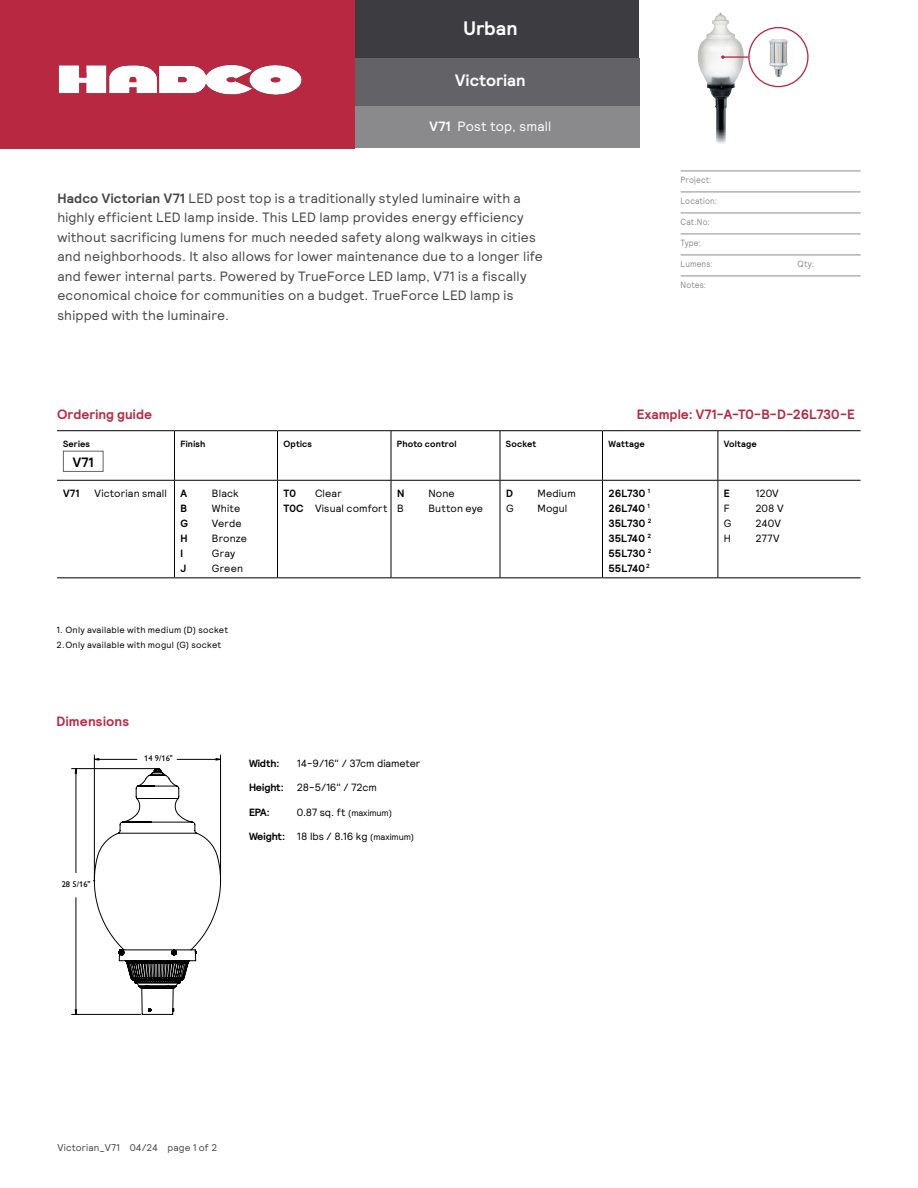
<style>
.page{position:relative;width:918px;height:1188px;background:#fff}
.page>*{position:absolute;margin:0;border:0;box-sizing:border-box;transform-origin:0 0}
.t1{font:700 19.5px "Signify Relative";color:#fff}
.t2{font:700 16.5px "Signify Relative";letter-spacing:.01em;color:#fff}
.t3{font:13.5px/19.5px "Signify Relative";letter-spacing:.015em;color:#464547}
.t4{font:700 13.5px "Signify Relative";letter-spacing:.005em;color:#b82841}
.t5{font:13.5px "Signify Relative";letter-spacing:.01em;color:#fff}
.t6{font:700 13.5px "Signify Relative";color:#000}
.t7{font:10.5px/15px "Signify Relative";letter-spacing:.01em;color:#000}
.t8{font:700 10.5px/15px "Signify Relative";color:#000}
.t9{font:10.5px "Signify Relative";letter-spacing:-.01em;color:#000}
.t10{font:9.75px "Signify Relative";letter-spacing:.015em;color:#464547}
.t11{font:9px/14.9px "Signify Relative";letter-spacing:.03em;color:#000}
.t12{font:700 9px "Signify Relative";letter-spacing:.015em;color:#000}
.t13{font:9px "Signify Relative";letter-spacing:.02em;color:#8a8c8e;scale:.9 1}
.t14{font:8.4px "Gill Sans Alt One";color:#000}
.s1{font-weight:700}
.s2{font-size:9px}
</style>
<div class="page">
<div style="left:0;top:0;width:355px;height:148px;background:#b82841"></div>
<div style="left:355px;top:0;width:285px;height:58px;background:#3c3c41"></div>
<div style="left:355px;top:58px;width:285px;height:48px;background:#636367"></div>
<div style="left:355px;top:106px;width:285px;height:42px;background:#8a8a8d"></div>
<img style="left:58px;top:64px;width:244px;height:31px">
<hr style="left:681px;top:171px;width:180px;height:1px;background:#8a8c8e">
<hr style="left:681px;top:192px;width:180px;height:1px;background:#8a8c8e">
<hr style="left:681px;top:213px;width:180px;height:1px;background:#8a8c8e">
<hr style="left:681px;top:234px;width:180px;height:1px;background:#8a8c8e">
<hr style="left:681px;top:255px;width:180px;height:1px;background:#8a8c8e">
<hr style="left:681px;top:276px;width:180px;height:1px;background:#8a8c8e">
<img style="left:698px;top:12px;width:46px;height:132px">
<img style="left:769px;top:39px;width:19px;height:38px">
<div style="left:748px;top:27px;width:61px;height:60px;border:1px solid #b82841;border-radius:50%"></div>
<hr style="left:723px;top:56px;width:26px;height:2px;background:#b82841">
<hr style="left:57px;top:577px;width:117px;height:1px;background:#000">
<hr style="left:174px;top:577px;width:104px;height:1px;background:#000">
<hr style="left:278px;top:577px;width:113px;height:1px;background:#000">
<hr style="left:391px;top:577px;width:109px;height:1px;background:#000">
<hr style="left:500px;top:577px;width:102px;height:1px;background:#000">
<hr style="left:603px;top:577px;width:115px;height:1px;background:#000">
<hr style="left:718px;top:577px;width:143px;height:1px;background:#000">
<hr style="left:174px;top:481px;width:1px;height:96px;background:#000">
<hr style="left:277px;top:481px;width:1px;height:96px;background:#000">
<hr style="left:391px;top:481px;width:1px;height:96px;background:#000">
<hr style="left:500px;top:481px;width:1px;height:96px;background:#000">
<hr style="left:602px;top:481px;width:1px;height:96px;background:#000">
<hr style="left:718px;top:481px;width:1px;height:96px;background:#000">
<hr style="left:174px;top:431px;width:1px;height:49px;background:#000">
<hr style="left:277px;top:431px;width:1px;height:49px;background:#000">
<hr style="left:391px;top:431px;width:1px;height:49px;background:#000">
<hr style="left:500px;top:431px;width:1px;height:49px;background:#000">
<hr style="left:602px;top:431px;width:1px;height:49px;background:#000">
<hr style="left:718px;top:431px;width:1px;height:49px;background:#000">
<hr style="left:57px;top:480px;width:117px;height:1px;background:#000">
<hr style="left:174px;top:480px;width:104px;height:1px;background:#000">
<hr style="left:278px;top:480px;width:113px;height:1px;background:#000">
<hr style="left:391px;top:480px;width:109px;height:1px;background:#000">
<hr style="left:500px;top:480px;width:102px;height:1px;background:#000">
<hr style="left:603px;top:480px;width:115px;height:1px;background:#000">
<hr style="left:718px;top:480px;width:143px;height:1px;background:#000">
<hr style="left:57px;top:430px;width:117px;height:1px;background:#000">
<hr style="left:174px;top:430px;width:104px;height:1px;background:#000">
<hr style="left:278px;top:430px;width:113px;height:1px;background:#000">
<hr style="left:391px;top:430px;width:109px;height:1px;background:#000">
<hr style="left:500px;top:430px;width:102px;height:1px;background:#000">
<hr style="left:603px;top:430px;width:115px;height:1px;background:#000">
<hr style="left:718px;top:430px;width:143px;height:1px;background:#000">
<div style="left:63px;top:451px;width:41px;height:21px;border:1px solid #636466"></div>
<hr style="left:72px;top:768px;width:84px;height:1px;background:#000">
<hr style="left:72px;top:1014px;width:69px;height:1px;background:#000">
<hr style="left:94px;top:755px;width:1px;height:124px;background:#000">
<hr style="left:220px;top:755px;width:1px;height:124px;background:#000">
<svg style="left:74px;top:768px;width:3px;height:247px"></svg>
<svg style="left:94px;top:758px;width:127px;height:3px"></svg>
<svg style="left:93px;top:768px;width:128px;height:247px"></svg>
<h1 class="t1" style="left:463px;top:15px;width:56px">Urban</h1>
<p class="t2" style="left:455px;top:70px;width:72px">Victorian</p>
<p class="t5" style="left:430px;top:118px;width:123px"><span class="s1">V71</span> Post top, small</p>
<p class="t3" style="left:57px;top:188px;width:487px"><span class="s1">Hadco Victorian V71</span> LED post top is a traditionally styled luminaire with a highly efficient LED lamp inside. This LED lamp provides energy efficiency without sacrificing lumens for much needed safety along walkways in cities and neighborhoods. It also allows for lower maintenance due to a longer life and fewer internal parts. Powered by TrueForce LED lamp, V71 is a fiscally economical choice for communities on a budget. TrueForce LED lamp is shipped with the luminaire.</p>
<p class="t13" style="left:681px;top:174px;width:36px">Project:</p>
<p class="t13" style="left:681px;top:195px;width:42px">Location:</p>
<p class="t13" style="left:681px;top:216px;width:34px">Cat.No:</p>
<p class="t13" style="left:681px;top:237px;width:24px">Type:</p>
<p class="t13" style="left:681px;top:258px;width:37px">Lumens:</p>
<p class="t13" style="left:798px;top:258px;width:20px">Qty:</p>
<p class="t13" style="left:681px;top:279px;width:30px">Notes:</p>
<p class="t4" style="left:57px;top:405px;width:97px">Ordering guide</p>
<p class="t4" style="left:637px;top:405px;width:220px">Example: V71-A-T0-B-D-26L730-E</p>
<p class="t12" style="left:63px;top:438px;width:29px">Series</p>
<p class="t6" style="left:73px;top:453px;width:23px">V71</p>
<p class="t12" style="left:181px;top:438px;width:26px">Finish</p>
<p class="t12" style="left:283px;top:438px;width:30px">Optics</p>
<p class="t12" style="left:397px;top:438px;width:61px">Photo control</p>
<p class="t12" style="left:506px;top:438px;width:32px">Socket</p>
<p class="t12" style="left:608px;top:438px;width:38px">Wattage</p>
<p class="t12" style="left:724px;top:438px;width:35px">Voltage</p>
<p class="t8" style="left:63px;top:486px;width:18px">V71</p>
<p class="t7" style="left:94px;top:485px;width:74px">Victorian small</p>
<p class="t8" style="left:180px;top:486px;width:8px">A</p>
<p class="t7" style="left:212px;top:485px;width:28px">Black</p>
<p class="t8" style="left:180px;top:501px;width:8px">B</p>
<p class="t7" style="left:212px;top:500px;width:30px">White</p>
<p class="t8" style="left:180px;top:516px;width:9px">G</p>
<p class="t7" style="left:212px;top:515px;width:31px">Verde</p>
<p class="t8" style="left:180px;top:531px;width:9px">H</p>
<p class="t7" style="left:212px;top:530px;width:37px">Bronze</p>
<p class="t8" style="left:180px;top:546px;width:4px">I</p>
<p class="t7" style="left:212px;top:545px;width:25px">Gray</p>
<p class="t8" style="left:180px;top:561px;width:7px">J</p>
<p class="t7" style="left:212px;top:560px;width:33px">Green</p>
<p class="t11" style="left:57px;top:622px;width:173px">1. Only available with medium (D) socket<br>2.Only available with mogul (G) socket</p>
<p class="t8" style="left:284px;top:486px;width:14px">T0</p>
<p class="t7" style="left:284px;top:485px;width:106px;text-indent:32px">Clear<br><span class="s1">T0C</span> Visual comfort</p>
<p class="t8" style="left:397px;top:486px;width:9px">N</p>
<p class="t7" style="left:429px;top:485px;width:28px">None</p>
<p class="t7" style="left:397px;top:500px;width:8px">B</p>
<p class="t7" style="left:429px;top:500px;width:56px">Button eye</p>
<p class="t8" style="left:506px;top:486px;width:8px">D</p>
<p class="t7" style="left:538px;top:485px;width:40px">Medium</p>
<p class="t7" style="left:506px;top:500px;width:9px">G</p>
<p class="t7" style="left:538px;top:500px;width:31px">Mogul</p>
<p class="t4" style="left:57px;top:712px;width:74px">Dimensions</p>
<p class="t14" style="left:144px;top:753px;width:30px">14 9/16"</p>
<p class="t14" style="left:62px;top:878px;width:30px">28 5/16"</p>
<p class="t8" style="left:249px;top:756px;width:32px">Width:</p>
<p class="t9" style="left:297px;top:757px;width:125px">14-9/16" / 37cm diameter</p>
<p class="t8" style="left:249px;top:780px;width:36px">Height:</p>
<p class="t7" style="left:297px;top:780px;width:81px">28-5/16" / 72cm</p>
<p class="t8" style="left:249px;top:804px;width:22px">EPA:</p>
<p class="t7" style="left:297px;top:804px;width:97px">0.87 sq. ft <span class="s2">(maximum)</span></p>
<p class="t7" style="left:249px;top:828px;width:167px"><span class="s1">Weight:</span> 18 lbs / 8.16 kg <span class="s2">(maximum)</span></p>
<p class="t8" style="left:609px;top:486px;width:45px">26L730 <sup>1<br></sup>26L740 <sup>1<br></sup>35L730 <sup>2<br></sup>35L740 <sup>2<br></sup>55L730 <sup>2<br></sup>55L740 <sup>2</sup></p>
<p class="t8" style="left:724px;top:486px;width:8px">E</p>
<p class="t7" style="left:755px;top:485px;width:25px">120V</p>
<p class="t7" style="left:724px;top:500px;width:8px">F</p>
<p class="t7" style="left:755px;top:500px;width:30px">208 V</p>
<p class="t7" style="left:724px;top:515px;width:9px">G</p>
<p class="t7" style="left:755px;top:515px;width:27px">240V</p>
<p class="t7" style="left:724px;top:530px;width:9px">H</p>
<p class="t7" style="left:755px;top:530px;width:26px">277V</p>
<p class="t10" style="left:57px;top:1141px;width:162px">Victorian_V71 04/24 page 1 of 2</p>
</div>
